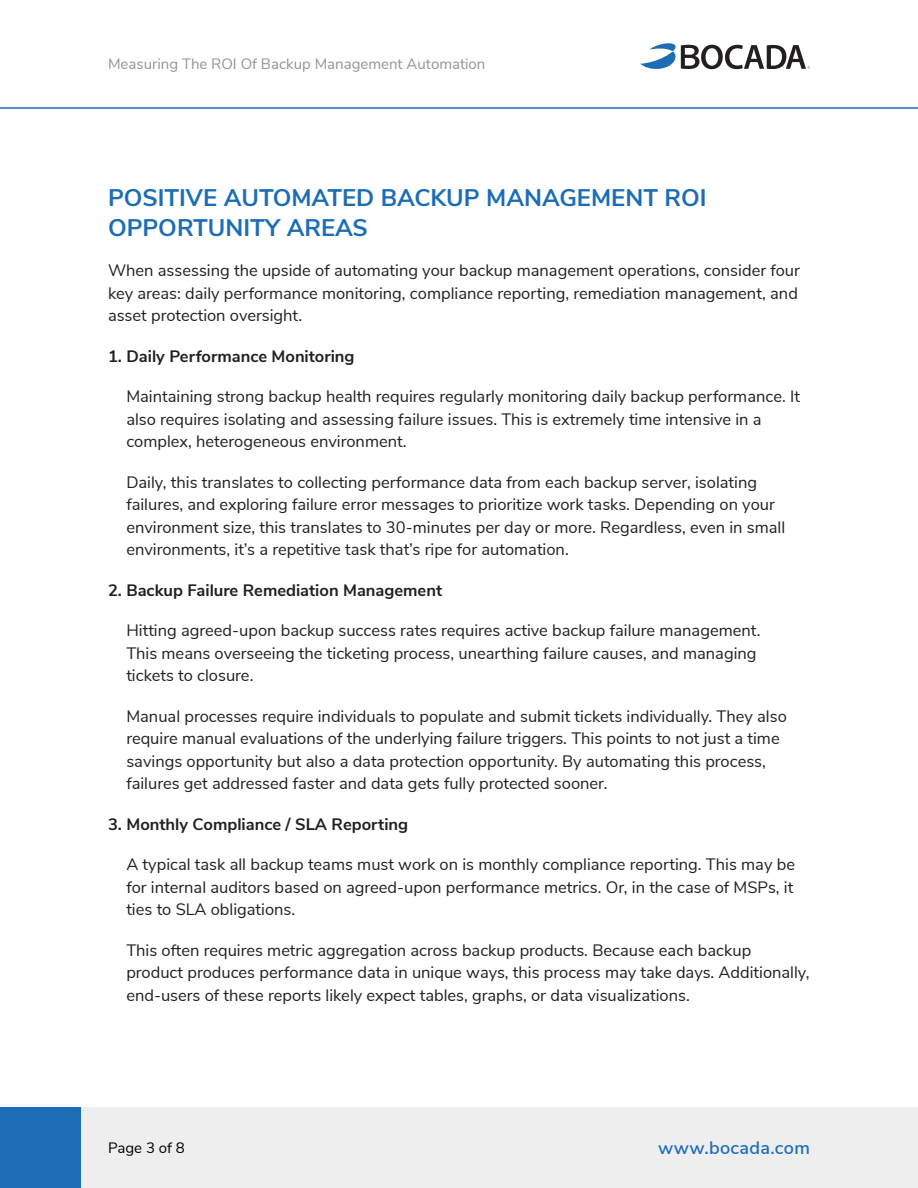
<style>
.page{position:relative;width:918px;height:1188px;background:#fff}
.page>*{position:absolute;margin:0;border:0;box-sizing:border-box;transform-origin:0 0}
.t1{font:700 24px/30px "Nunito Sans";color:#1c6db6}
.t2{font:600 18px "Nunito Sans";letter-spacing:.02em;color:#1c6db6}
.t3{font:16.5px/22.5px "Nunito Sans";color:#231f20}
.t4{font:700 16.5px "Nunito Sans";color:#231f20}
.t5{font:15px "Nunito Sans";color:#949494}
.t6{font:15px "Nunito Sans";color:#000}
</style>
<div class="page">
<div style="left:0;top:1107px;width:918px;height:81px;background:#eee"></div>
<div style="left:0;top:1107px;width:81px;height:81px;background:#1c6db6"></div>
<hr style="left:0;top:107px;width:918px;height:2px;background:#1c6db6">
<svg style="left:640px;top:43px;width:170px;height:27px"></svg>
<p class="t5" style="left:108px;top:54px;width:379px">Measuring The ROI Of Backup Management Automation</p>
<h1 class="t1" style="left:108px;top:183px;width:600px">POSITIVE AUTOMATED BACKUP MANAGEMENT ROI<br>OPPORTUNITY AREAS</h1>
<p class="t3" style="left:108px;top:260px;width:694px">When assessing the upside of automating your backup management operations, consider four key areas: daily performance monitoring, compliance reporting, remediation management, and asset protection oversight.</p>
<p class="t4" style="left:108px;top:345px;width:248px">1. Daily Performance Monitoring</p>
<p class="t3" style="left:126px;top:386px;width:675px">Maintaining strong backup health requires regularly monitoring daily backup performance. It also requires isolating and assessing failure issues. This is extremely time intensive in a complex, heterogeneous environment.</p>
<p class="t3" style="left:126px;top:471px;width:660px">Daily, this translates to collecting performance data from each backup server, isolating failures, and exploring failure error messages to prioritize work tasks. Depending on your environment size, this translates to 30-minutes per day or more. Regardless, even in small environments, it’s a repetitive task that’s ripe for automation.</p>
<p class="t4" style="left:108px;top:579px;width:336px">2. Backup Failure Remediation Management</p>
<p class="t3" style="left:126px;top:620px;width:636px">Hitting agreed-upon backup success rates requires active backup failure management.<br>This means overseeing the ticketing process, unearthing failure causes, and managing tickets to closure.</p>
<p class="t3" style="left:126px;top:705px;width:662px">Manual processes require individuals to populate and submit tickets individually. They also require manual evaluations of the underlying failure triggers. This points to not just a time savings opportunity but also a data protection opportunity. By automating this process, failures get addressed faster and data gets fully protected sooner.</p>
<p class="t4" style="left:108px;top:813px;width:302px">3. Monthly Compliance / SLA Reporting</p>
<p class="t3" style="left:126px;top:854px;width:670px;text-align:justify">A typical task all backup teams must work on is monthly compliance reporting. This may be for internal auditors based on agreed-upon performance metrics. Or, in the case of MSPs, it ties to SLA obligations.</p>
<p class="t3" style="left:126px;top:939px;width:685px">This often requires metric aggregation across backup products. Because each backup product produces performance data in unique ways, this process may take days. Additionally, end-users of these reports likely expect tables, graphs, or data visualizations.</p>
<p class="t6" style="left:108px;top:1138px;width:78px">Page 3 of 8</p>
<p class="t2" style="left:658px;top:1136px;width:153px">www.bocada.com</p>
</div>
